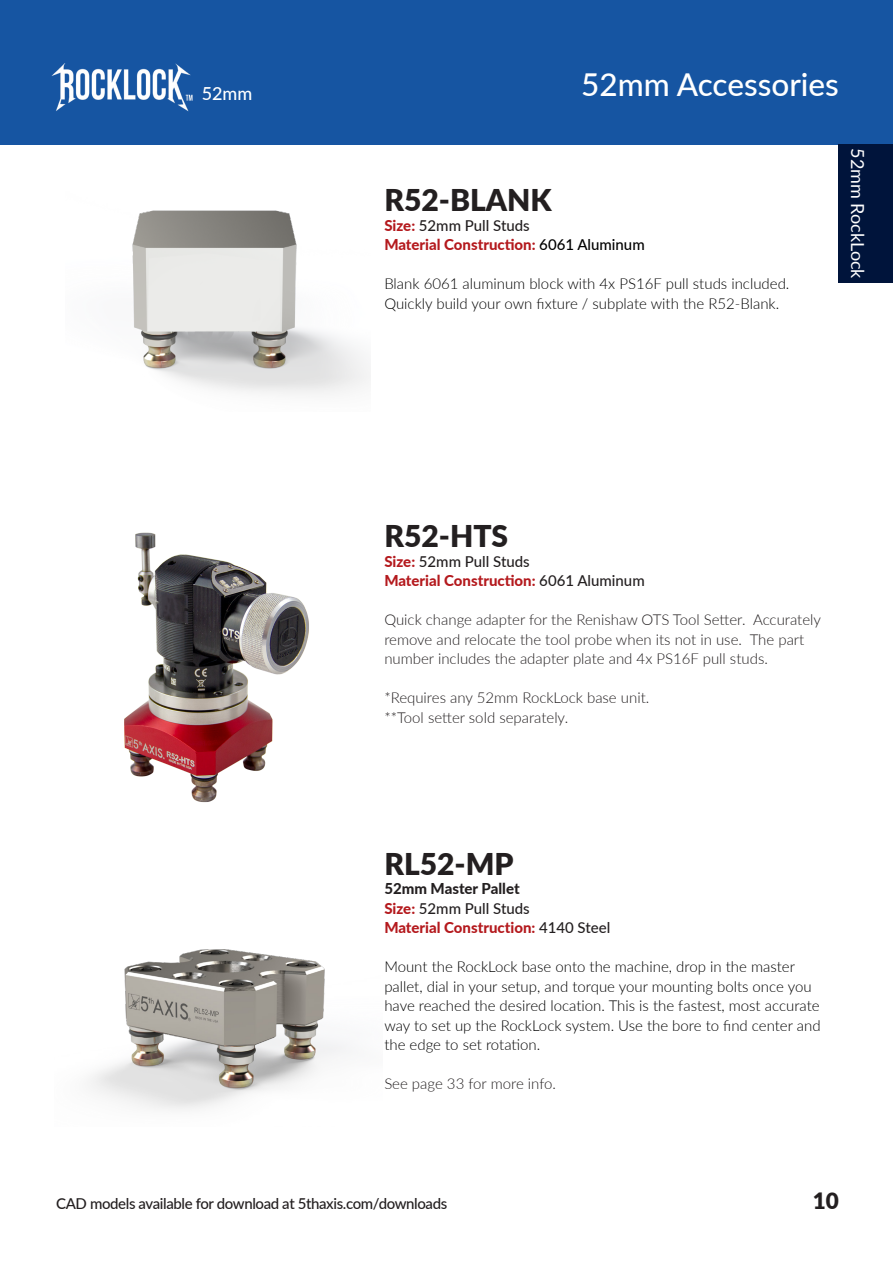
<style>
.page{position:relative;width:893px;height:1263px;background:#fff}
.page>*{position:absolute;margin:0;border:0;box-sizing:border-box;transform-origin:0 0}
.t1{font:500 31.5px "Lato";color:#fff}
.t2{font:900 30px "Lato";color:#231f20}
.t3{font:900 22.5px "Lato";color:#231f20}
.t4{font:18px "Lato";color:#fff}
.t5{font:500 18px "Lato";color:#fff}
.t6{font:300 15px/19.5px "Lato";color:#000}
.t7{font:300 15px/19.5px "Lato";color:#231f20}
.t8{font:800 15px "Lato";color:#b4191d}
.t9{font:500 15px "Lato";color:#231f20}
.t10{font:500 15px "Lato";letter-spacing:-.025em;color:#231f20}
.t11{font:800 15px "Lato";color:#231f20}
.s1{font-weight:800;color:#b4191d}
.s2{font-weight:500;color:#000}
.s3{font-weight:500;color:#231f20}
</style>
<div class="page">
<div style="left:0;top:0;width:893px;height:144px;background:#1655a2"></div>
<img style="left:51px;top:64px;width:142px;height:47px">
<img style="left:89px;top:949px;width:258px;height:161px">
<img style="left:124px;top:532px;width:185px;height:271px">
<img style="left:132px;top:210px;width:238px;height:184px">
<div style="left:839px;top:144px;width:54px;height:139px;background:#00143b"></div>
<p class="t5" style="left:202px;top:81px;width:52px">52mm</p>
<p class="t1" style="left:581px;top:62px;width:259px">52mm Accessories</p>
<p class="t2" style="left:384px;top:178px;width:169px">R52-BLANK</p>
<p class="t9" style="left:384px;top:214px;width:147px"><span class="s1">Size:</span> 52mm Pull Studs</p>
<p class="t8" style="left:384px;top:234px;width:262px">Material Construction: <span class="s2">6061 Aluminum</span></p>
<p class="t6" style="left:384px;top:274px;width:407px">Blank 6061 aluminum block with 4x PS16F pull studs included.<br>Quickly build your own fixture / subplate with the R52-Blank.</p>
<p class="t4" style="left:871px;top:148px;width:132px;rotate:90deg">52mm RockLock</p>
<p class="t2" style="left:384px;top:514px;width:125px">R52-HTS</p>
<p class="t9" style="left:384px;top:550px;width:147px"><span class="s1">Size:</span> 52mm Pull Studs</p>
<p class="t8" style="left:384px;top:570px;width:262px">Material Construction: <span class="s3">6061 Aluminum</span></p>
<p class="t7" style="left:384px;top:609px;width:438px">Quick change adapter for the Renishaw OTS Tool Setter. Accurately remove and relocate the tool probe when its not in use. The part number includes the adapter plate and 4x PS16F pull studs.</p>
<p class="t7" style="left:384px;top:687px;width:266px">*Requires any 52mm RockLock base unit.</p>
<p class="t7" style="left:384px;top:707px;width:185px">**Tool setter sold separately.</p>
<p class="t2" style="left:384px;top:841px;width:131px">RL52-MP</p>
<p class="t11" style="left:384px;top:877px;width:137px">52mm Master Pallet</p>
<p class="t9" style="left:384px;top:897px;width:147px"><span class="s1">Size:</span> 52mm Pull Studs</p>
<p class="t8" style="left:384px;top:916px;width:227px">Material Construction: <span class="s3">4140 Steel</span></p>
<p class="t6" style="left:384px;top:956px;width:438px">Mount the RockLock base onto the machine, drop in the master pallet, dial in your setup, and torque your mounting bolts once you have reached the desired location. This is the fastest, most accurate way to set up the RockLock system. Use the bore to find center and the edge to set rotation.</p>
<p class="t7" style="left:384px;top:1073px;width:173px">See page 33 for more info.</p>
<p class="t10" style="left:56px;top:1193px;width:393px">CAD models available for download at 5thaxis.com/downloads</p>
<h3 class="t3" style="left:813px;top:1184px;width:28px">10</h3>
</div>
